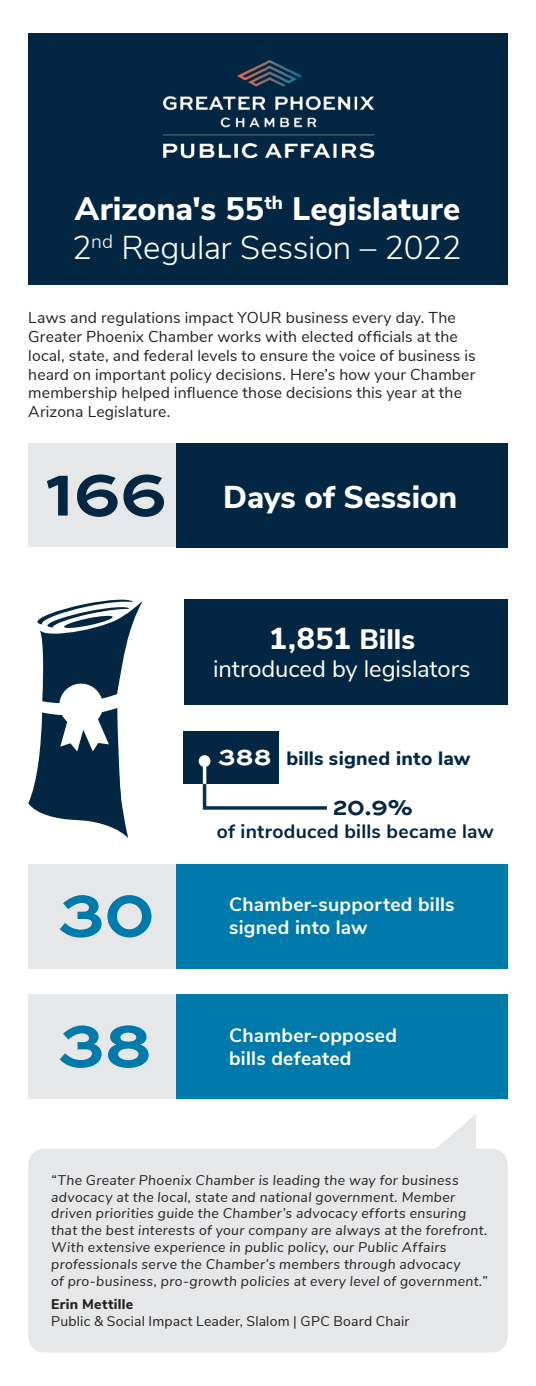
<style>
.page{position:relative;width:536px;height:1386px;background:#fff}
.page>*{position:absolute;margin:0;border:0;box-sizing:border-box;transform-origin:0 0}
.t1{font:70px "Sweet Sans Bold SC";color:#007aaa}
.t2{font:70px "Sweet Sans Bold SC";color:#032742}
.t3{font:300 32.9px "Nunito Sans";letter-spacing:-.01em;color:#fff}
.t4{font:800 32.38px "Nunito Sans";color:#fff}
.t5{font:800 31.5px "Nunito Sans";color:#fff}
.t6{font:800 30.28px "Nunito Sans";color:#fff}
.t7{font:24.5px "Sweet Sans Bold SC";color:#032742}
.t8{font:23.8px "Nunito Sans";letter-spacing:-.005em;color:#fff}
.t9{font:700 19.25px/23.1px "Nunito Sans";letter-spacing:.01em;color:#fff}
.t10{font:700 19.25px "Nunito Sans";letter-spacing:.015em;color:#032742}
.t11{font:800 19.25px "Nunito Sans";letter-spacing:.015em;color:#032742}
.t12{font:15.75px/18.9px "Nunito Sans";letter-spacing:.01em;color:#221f1f}
.t13{font:italic 14px/16.8px "Nunito Sans";letter-spacing:.025em;color:#221f1f}
.t14{font:14px "Nunito Sans";letter-spacing:.015em;color:#221f1f}
.t15{font:800 14px "Nunito Sans";letter-spacing:.02em;color:#221f1f}
.s1{font-size:28px}
.s2{font-family:"Sweet Sans Bold SC";font-weight:400;font-size:26.25px;color:#fff}
</style>
<div class="page">
<div style="left:28px;top:33px;width:479px;height:252px;background:#032742"></div>
<img style="left:162px;top:60px;width:213px;height:99px">
<div style="left:184px;top:600px;width:323px;height:105px;background:#032742"></div>
<div style="left:28px;top:444px;width:148px;height:103px;background:#e6e7e8"></div>
<div style="left:176px;top:444px;width:331px;height:104px;background:#032742"></div>
<svg style="left:28px;top:599px;width:114px;height:239px"></svg>
<div style="left:28px;top:1149px;width:479px;height:204px;background:#e6e7e8;border-radius:16px"></div>
<svg style="left:436px;top:1114px;width:40px;height:35px"></svg>
<div style="left:28px;top:864px;width:148px;height:104px;background:#e6e7e8"></div>
<div style="left:176px;top:864px;width:331px;height:104px;background:#007aaa"></div>
<div style="left:28px;top:995px;width:148px;height:104px;background:#e6e7e8"></div>
<div style="left:176px;top:995px;width:331px;height:104px;background:#007aaa"></div>
<div style="left:184px;top:731px;width:95px;height:53px;background:#032742"></div>
<div style="left:199px;top:755px;width:11px;height:12px;background:#fff;border-radius:50%"></div>
<hr style="left:203px;top:761px;width:3px;height:23px;background:#fff">
<svg style="left:202px;top:781px;width:125px;height:29px"></svg>
<h3 class="t4" style="left:75px;top:197px;width:387px">Arizona's 55<sup>th</sup> Legislature</h3>
<h2 class="t3" style="left:72px;top:236px;width:391px">2<sup>nd</sup> Regular Session – 2022</h2>
<p class="t12" style="left:28px;top:309px;width:449px">Laws and regulations impact YOUR business every day. The Greater Phoenix Chamber works with elected officials at the local, state, and federal levels to ensure the voice of business is heard on important policy decisions. Here’s how your Chamber membership helped influence those decisions this year at the Arizona Legislature.</p>
<h1 class="t2" style="left:46px;top:450px;width:123px">166</h1>
<h3 class="t5" style="left:223px;top:485px;width:235px">Days of Session</h3>
<h3 class="t6" style="left:269px;top:627px;width:148px">1,851 <span class="s1">Bills</span></h3>
<h3 class="t8" style="left:213px;top:660px;width:259px">introduced by legislators</h3>
<h3 class="t11" style="left:218px;top:751px;width:254px"><span class="s2">388</span> bills signed into law</h3>
<h3 class="t7" style="left:333px;top:792px;width:82px">20.9%</h3>
<h3 class="t10" style="left:216px;top:824px;width:279px">of introduced bills became law</h3>
<h1 class="t1" style="left:58px;top:871px;width:98px">30</h1>
<h3 class="t9" style="left:229px;top:895px;width:227px">Chamber-supported bills signed into law</h3>
<h1 class="t1" style="left:58px;top:1001px;width:95px">38</h1>
<h3 class="t9" style="left:229px;top:1025px;width:169px">Chamber-opposed bills defeated</h3>
<p class="t13" style="left:51px;top:1173px;width:438px">“The Greater Phoenix Chamber is leading the way for business advocacy at the local, state and national government. Member driven priorities guide the Chamber’s advocacy efforts ensuring that the best interests of your company are always at the forefront.<br>With extensive experience in public policy, our Public Affairs professionals serve the Chamber’s members through advocacy<br>of pro-business, pro-growth policies at every level of government.”</p>
<p class="t15" style="left:51px;top:1299px;width:83px">Erin Mettille</p>
<p class="t14" style="left:51px;top:1316px;width:359px">Public &amp; Social Impact Leader, Slalom | GPC Board Chair</p>
</div>
